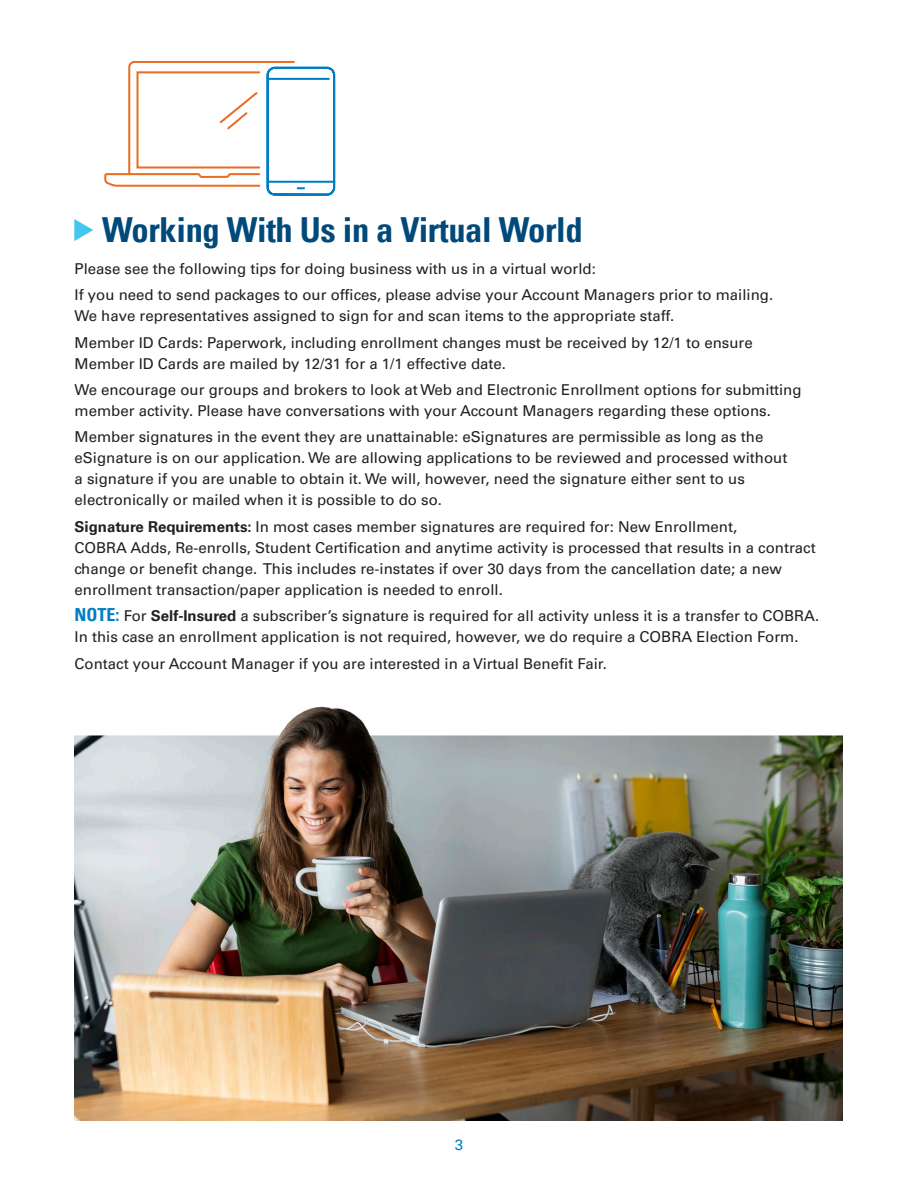
<style>
.page{position:relative;width:918px;height:1188px;background:#fff}
.page>*{position:absolute;margin:0;border:0;box-sizing:border-box;transform-origin:0 0}
.dark_blue_header_all{font:700 condensed 34.5px "Univers LT Pro";letter-spacing:-.01em;color:#00497b}
.bullet_level_1{font:15px/21px "Univers LT Pro 55 Roman";color:#231f20}
.bullet_level_2{font:15px/21px "Univers LT Pro 55 Roman";color:#231f20}
.text{font:15px "Univers LT Pro 55 Roman";color:#231f20}
.t1{font:15px "Univers LT Pro 55 Roman";color:#007ec5}
.s1{font-family:"Univers LT Pro 65";font-weight:700}
.s2{font-family:"Univers LT Pro";font-weight:700;font-stretch:condensed;font-size:18px;color:#007ec5}
</style>
<div class="page">
<svg style="left:104px;top:60px;width:232px;height:136px"></svg>
<img style="left:75px;top:706px;width:767px;height:414px">
<p class="dark_blue_header_all" style="left:102px;top:209px;width:482px">Working With Us in a Virtual World</p>
<p class="text" style="left:75px;top:258px;width:523px">Please see the following tips for doing business with us in a virtual world:</p>
<p class="bullet_level_1" style="left:75px;top:284px;width:700px">If you need to send packages to our offices, please advise your Account Managers prior to mailing.<br>We have representatives assigned to sign for and scan items to the appropriate staff.</p>
<p class="bullet_level_1" style="left:75px;top:331px;width:680px">Member ID Cards: Paperwork, including enrollment changes must be received by 12/1 to ensure<br>Member ID Cards are mailed by 12/31 for a 1/1 effective date.</p>
<p class="bullet_level_1" style="left:75px;top:379px;width:729px">We encourage our groups and brokers to look at Web and Electronic Enrollment options for submitting member activity. Please have conversations with your Account Managers regarding these options.</p>
<p class="bullet_level_1" style="left:75px;top:426px;width:714px">Member signatures in the event they are unattainable: eSignatures are permissible as long as the eSignature is on our application. We are allowing applications to be reviewed and processed without a signature if you are unable to obtain it. We will, however, need the signature either sent to us electronically or mailed when it is possible to do so.</p>
<p class="bullet_level_2" style="left:75px;top:515px;width:743px"><span class="s1">Signature Requirements:</span> In most cases member signatures are required for: New Enrollment,<br>COBRA Adds, Re-enrolls, Student Certification and anytime activity is processed that results in a contract change or benefit change. This includes re-instates if over 30 days from the cancellation date; a new enrollment transaction/paper application is needed to enroll.</p>
<p class="bullet_level_2" style="left:75px;top:605px;width:746px"><span class="s2">NOTE:</span> For <span class="s1">Self-Insured</span> a subscriber’s signature is required for all activity unless it is a transfer to COBRA.<br>In this case an enrollment application is not required, however, we do require a COBRA Election Form.</p>
<p class="bullet_level_1" style="left:75px;top:652px;width:534px">Contact your Account Manager if you are interested in a Virtual Benefit Fair.</p>
<p class="t1" style="left:455px;top:1135px;width:10px">3</p>
</div>
